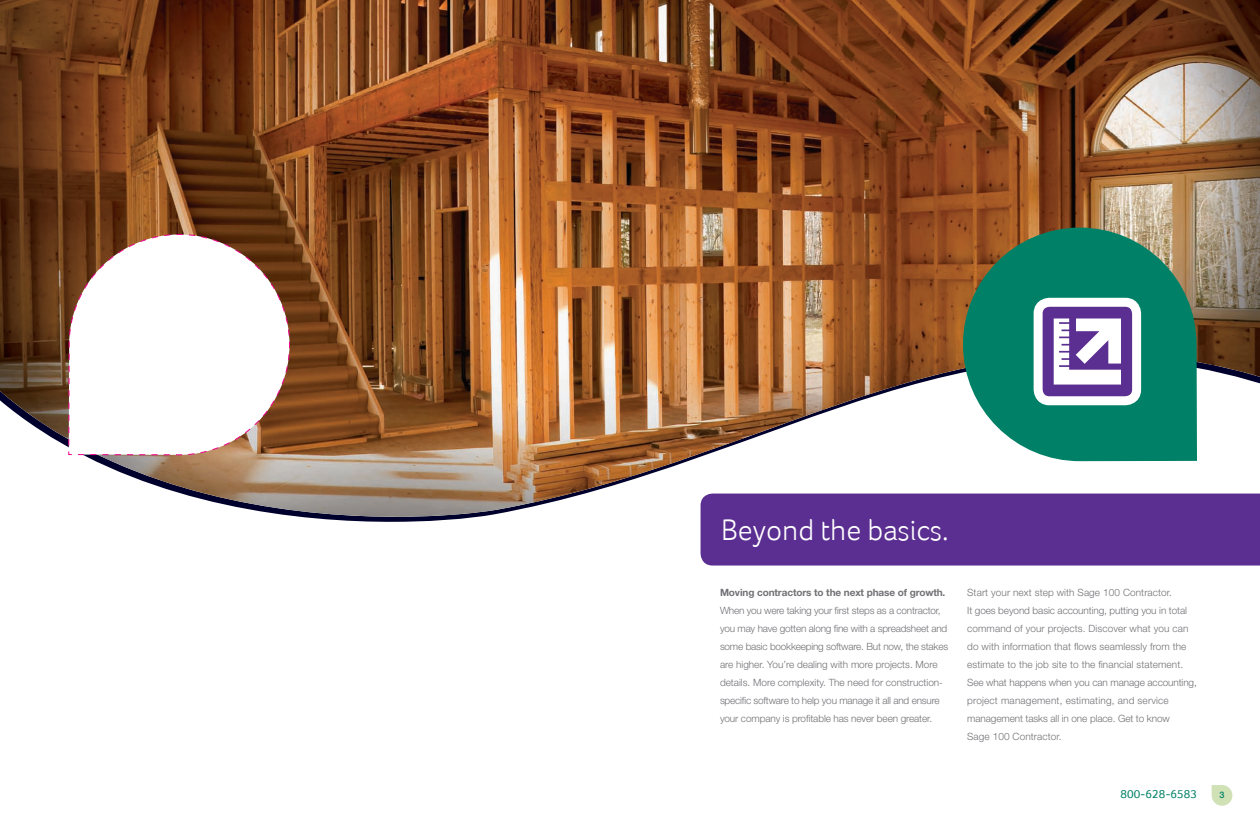
<style>
.page{position:relative;width:1260px;height:828px;background:#fff}
.page>*{position:absolute;margin:0;border:0;box-sizing:border-box;transform-origin:0 0}
.Titles{font:300 30px "Foco";color:#fff}
.Titles-2{font:12px "Foco";color:#008066}
.Bulleted_copy{font:300 10px/18px "Helvetica Neue";letter-spacing:-.01em;color:#717074}
.Bulleted_copy-2{font:300 10px/18px "Helvetica Neue";letter-spacing:.01em;color:#717074}
.t1{font:500 9px "Helvetica Neue";color:#008066}
.s1{font-weight:700}
</style>
<div class="page">
<div style="left:701px;top:544px;width:559px;height:22px;background:#5b2e91"></div>
<img style="left:0;top:0;width:1260px;height:536px">
<div style="left:963px;top:227px;width:234px;height:234px;background:#008066;border-radius:117px"></div>
<div style="left:1039px;top:303px;width:97px;height:97px;background:#5b2e91;border-radius:11px"></div>
<div style="left:1034px;top:298px;width:107px;height:107px;border:9px solid #fff;border-radius:11px"></div>
<svg style="left:1054px;top:319px;width:67px;height:66px"></svg>
<div style="left:1212px;top:785px;width:20px;height:21px;background:#cfe1b5;border-radius:10px"></div>
<svg style="left:68px;top:234px;width:222px;height:221px"></svg>
<p class="Titles" style="left:721px;top:513px;width:229px">Beyond the basics.</p>
<p class="Bulleted_copy" style="left:720px;top:583px;width:230px"><span class="s1">Moving contractors to the next phase of growth.<br></span>When you were taking your first steps as a contractor, you may have gotten along fine with a spreadsheet and some basic bookkeeping software. But now, the stakes are higher. You’re dealing with more projects. More details. More complexity. The need for construction&shy;specific software to help you manage it all and ensure your company is profitable has never been greater.</p>
<p class="Bulleted_copy-2" style="left:967px;top:583px;width:231px">Start your next step with Sage 100 Contractor.<br>It goes beyond basic accounting, putting you in total command of your projects. Discover what you can do with information that flows seamlessly from the estimate to the job site to the financial statement.<br>See what happens when you can manage accounting, project management, estimating, and service management tasks all in one place. Get to know<br>Sage 100 Contractor.</p>
<p class="Titles-2" style="left:1121px;top:787px;width:78px">800-628-6583</p>
<p class="t1" style="left:1220px;top:789px;width:7px">3</p>
</div>
